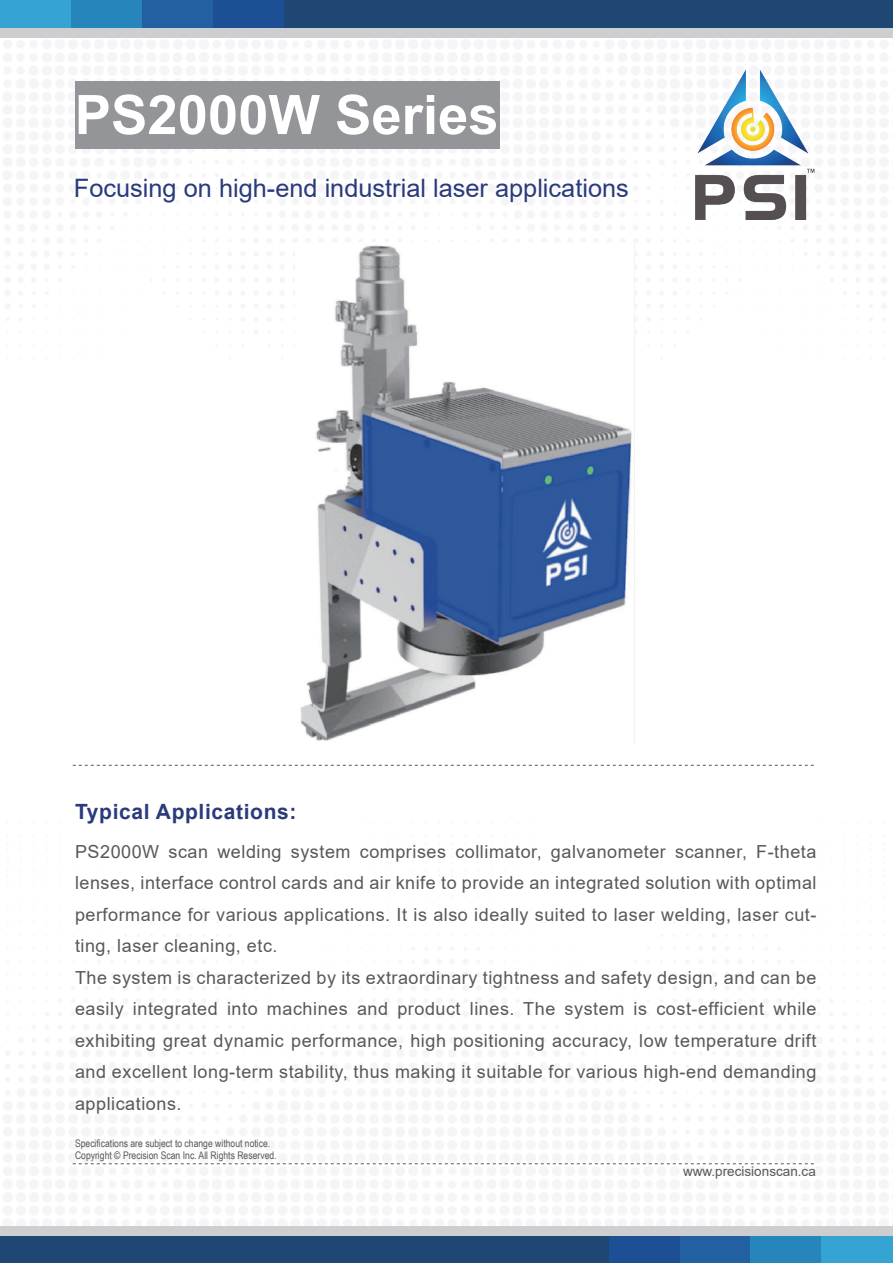
<style>
.page{position:relative;width:893px;height:1263px;background:#fff}
.page>*{position:absolute;margin:0;border:0;box-sizing:border-box;transform-origin:0 0}
.t1{font:700 54.45px "Arial";color:#fff}
.t2{font:25.35px "Arial";color:#2a3b7c}
.t3{font:700 21px "Arial";letter-spacing:.03em;color:#2a3b7c}
.t4{font:18px/31.5px "Arial";letter-spacing:.03em;color:#57585a}
.t5{font:13.5px "Arial";color:#57585a}
.t6{font:10.5px/12px "Arial Narrow";color:#57585a}
</style>
<div class="page">
<div style="left:0;top:20px;width:893px;height:18px;background:#cdcecf"></div>
<div style="left:0;top:0;width:893px;height:27px;background:#1f4774"></div>
<div style="left:0;top:0;width:71px;height:27px;background:#35a4d3"></div>
<div style="left:71px;top:0;width:71px;height:27px;background:#2686bc"></div>
<div style="left:142px;top:0;width:71px;height:27px;background:#2360a2"></div>
<div style="left:213px;top:0;width:71px;height:27px;background:#1c4f94"></div>
<div style="left:0;top:1226px;width:893px;height:17px;background:#cdcecf"></div>
<div style="left:0;top:1236px;width:893px;height:27px;background:#1f4774"></div>
<div style="left:821px;top:1236px;width:72px;height:27px;background:#35a4d3"></div>
<div style="left:750px;top:1236px;width:71px;height:27px;background:#2686bc"></div>
<div style="left:679px;top:1236px;width:71px;height:27px;background:#2360a2"></div>
<div style="left:609px;top:1236px;width:70px;height:27px;background:#1c4f94"></div>
<div style="left:75px;top:82px;width:424px;height:67px;background:#939598"></div>
<svg style="left:73px;top:765px;width:741px;height:1px"></svg>
<svg style="left:73px;top:1163px;width:741px;height:1px"></svg>
<img style="left:696px;top:70px;width:119px;height:149px">
<img style="left:300px;top:242px;width:335px;height:501px">
<h1 class="t1" style="left:75px;top:77px;width:425px">PS2000W Series</h1>
<h2 class="t2" style="left:74px;top:171px;width:556px">Focusing on high-end industrial laser applications</h2>
<p class="t3" style="left:75px;top:797px;width:223px">Typical Applications:</p>
<p class="t4" style="left:75px;top:836px;width:743px">PS2000W scan welding system comprises collimator, galvanometer scanner, F-theta lenses, interface control cards and air knife to provide an integrated solution with optimal performance for various applications. It is also ideally suited to laser welding, laser cut&shy;ting, laser cleaning, etc.<br>The system is characterized by its extraordinary tightness and safety design, and can be easily integrated into machines and product lines. The system is cost-efficient while exhibiting great dynamic performance, high positioning accuracy, low temperature drift and excellent long-term stability, thus making it suitable for various high-end demanding applications.</p>
<p class="t6" style="left:75px;top:1137px;width:203px">Specifications are subject to change without notice.<br>Copyright © Precision Scan Inc. All Rights Reserved.</p>
<p class="t5" style="left:683px;top:1161px;width:134px">www.precisionscan.ca</p>
</div>
